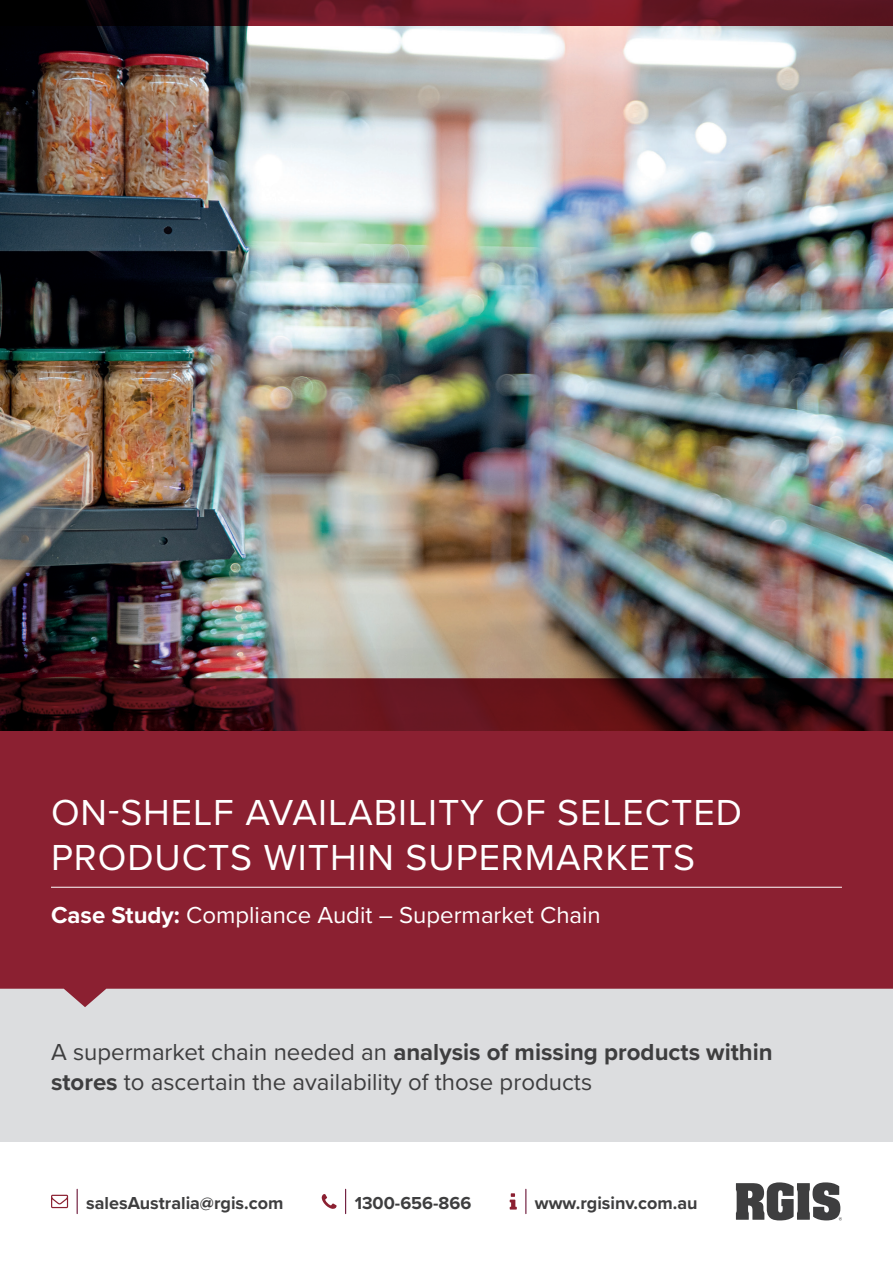
<style>
.page{position:relative;width:893px;height:1263px;background:#fff}
.page>*{position:absolute;margin:0;border:0;box-sizing:border-box;transform-origin:0 0}
.t1{font:37.5px/45px "Proxima Nova";letter-spacing:.025em;color:#fff}
.t2{font:24px/30px "Proxima Nova";color:#3e3e3f}
.t3{font:24px "Proxima Nova";color:#fff}
.t4{font:700 18px "Proxima Nova";color:#3e3e3f}
.s1{font-weight:700}
</style>
<div class="page">
<svg style="left:525px;top:1189px;width:1px;height:24px"></svg>
<svg style="left:510px;top:1193px;width:7px;height:16px"></svg>
<svg style="left:77px;top:1189px;width:1px;height:24px"></svg>
<svg style="left:51px;top:1195px;width:17px;height:13px"></svg>
<svg style="left:345px;top:1189px;width:1px;height:24px"></svg>
<svg style="left:322px;top:1194px;width:15px;height:15px"></svg>
<svg style="left:736px;top:1182px;width:106px;height:38px"></svg>
<div style="left:0;top:989px;width:893px;height:153px;background:#dcdddf"></div>
<svg style="left:0;top:731px;width:893px;height:276px;background:#902c3c"></svg>
<hr style="left:51px;top:887px;width:791px;height:1px;background:#fff">
<img style="left:0;top:26px;width:893px;height:705px">
<svg style="left:0;top:0;width:893px;height:26px;background:#50121d"></svg>
<h1 class="t1" style="left:51px;top:788px;width:692px">ON-SHELF AVAILABILITY OF SELECTED<br>PRODUCTS WITHIN SUPERMARKETS</h1>
<p class="t3" style="left:51px;top:897px;width:551px"><span class="s1">Case Study:</span> Compliance Audit – Supermarket Chain</p>
<p class="t2" style="left:51px;top:1036px;width:723px">A supermarket chain needed an <span class="s1">analysis of missing products within stores</span> to ascertain the availability of those products</p>
<p class="t4" style="left:86px;top:1189px;width:199px">salesAustralia@rgis.com</p>
<p class="t4" style="left:355px;top:1189px;width:118px">1300-656-866</p>
<p class="t4" style="left:535px;top:1189px;width:164px">www.rgisinv.com.au</p>
</div>
